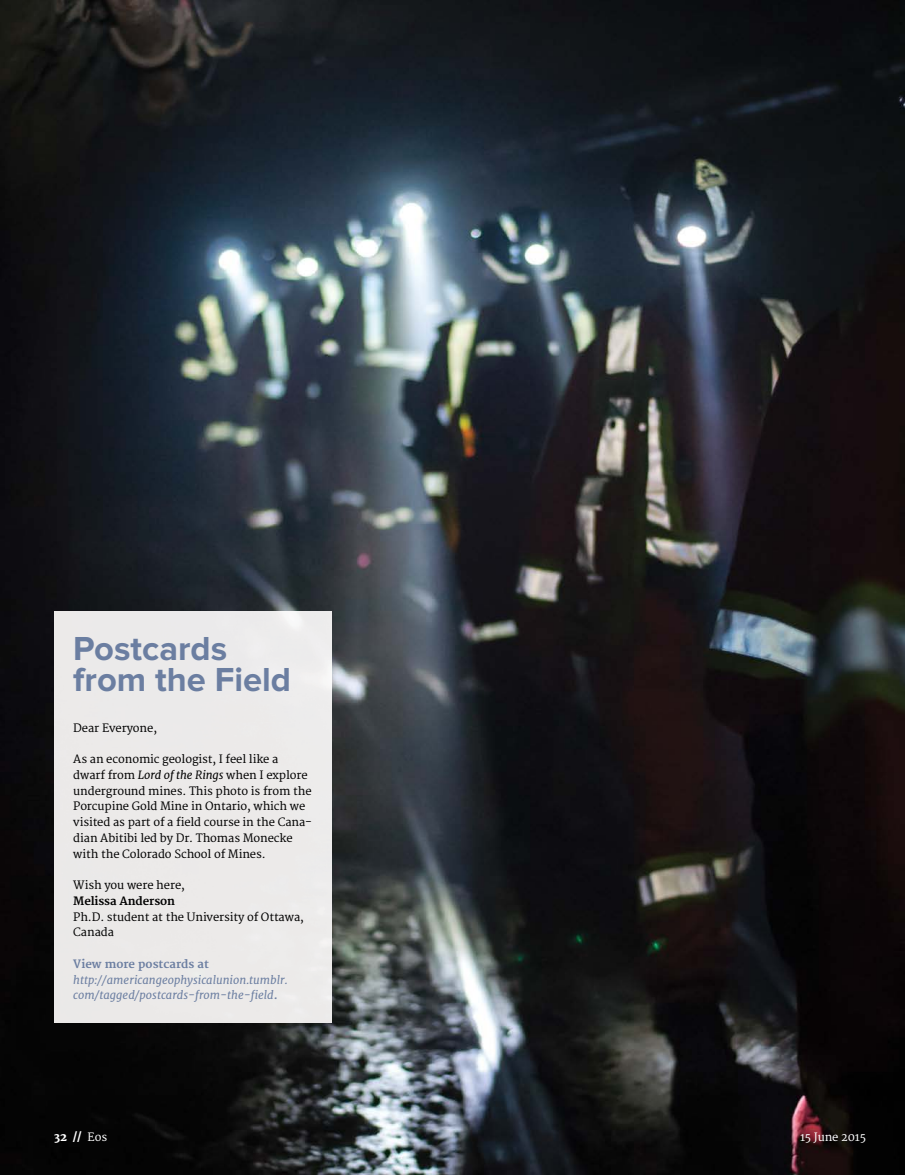
<style>
.page{position:relative;width:905px;height:1175px;background:#fff}
.page>*{position:absolute;margin:0;border:0;box-sizing:border-box;transform-origin:0 0}
.t1{font:700 34.5px/31.5px "Proxima Nova";color:#6b7ea1}
.t2{font:11.25px/15.8px "Merriweather";letter-spacing:-.01em;color:#000}
.t3{font:italic 11.25px/15.8px "Merriweather";color:#6b7ea1}
.t4{font:700 11.25px "Merriweather";color:#6b7ea1}
.t5{font:700 11.25px "Merriweather";letter-spacing:-.01em;color:#000}
.t6{font:11.25px "Merriweather";letter-spacing:-.01em;color:#fff}
.t7{font:800 11.25px "Merriweather";color:#fff}
.s1{font-style:italic}
.s2{font-weight:700;font-style:normal;font-size:10.5px}
.s3{font-weight:400}
</style>
<div class="page">
<img style="left:0;top:0;width:904px;height:1174px">
<div style="left:54px;top:612px;width:277px;height:410px;background:#eceae9"></div>
<h1 class="t1" style="left:73px;top:633px;width:219px">Postcards from the Field</h1>
<p class="t2" style="left:73px;top:720px;width:85px">Dear Everyone,</p>
<p class="t2" style="left:73px;top:751px;width:240px">As an economic geologist, I feel like a dwarf from <span class="s1">Lord of the Rings</span> when I explore underground mines. This photo is from the Porcupine Gold Mine in Ontario, which we visited as part of a field course in the Cana&shy;dian Abitibi led by Dr. Thomas Monecke with the Colorado School of Mines.</p>
<p class="t2" style="left:73px;top:877px;width:113px">Wish you were here,</p>
<p class="t5" style="left:73px;top:894px;width:103px">Melissa Anderson</p>
<p class="t2" style="left:73px;top:909px;width:232px">Ph.D. student at the University of Ottawa,<br>Canada</p>
<p class="t4" style="left:73px;top:957px;width:137px">View more postcards at</p>
<p class="t3" style="left:73px;top:971px;width:216px">http://americangeophysicalunion.tumblr . com/tagged/postcards- from- the- field<span class="s2">.</span></p>
<p class="t7" style="left:54px;top:1130px;width:55px">32 // <span class="s3">Eos</span></p>
<p class="t6" style="left:800px;top:1130px;width:67px">15 June 2015</p>
</div>
